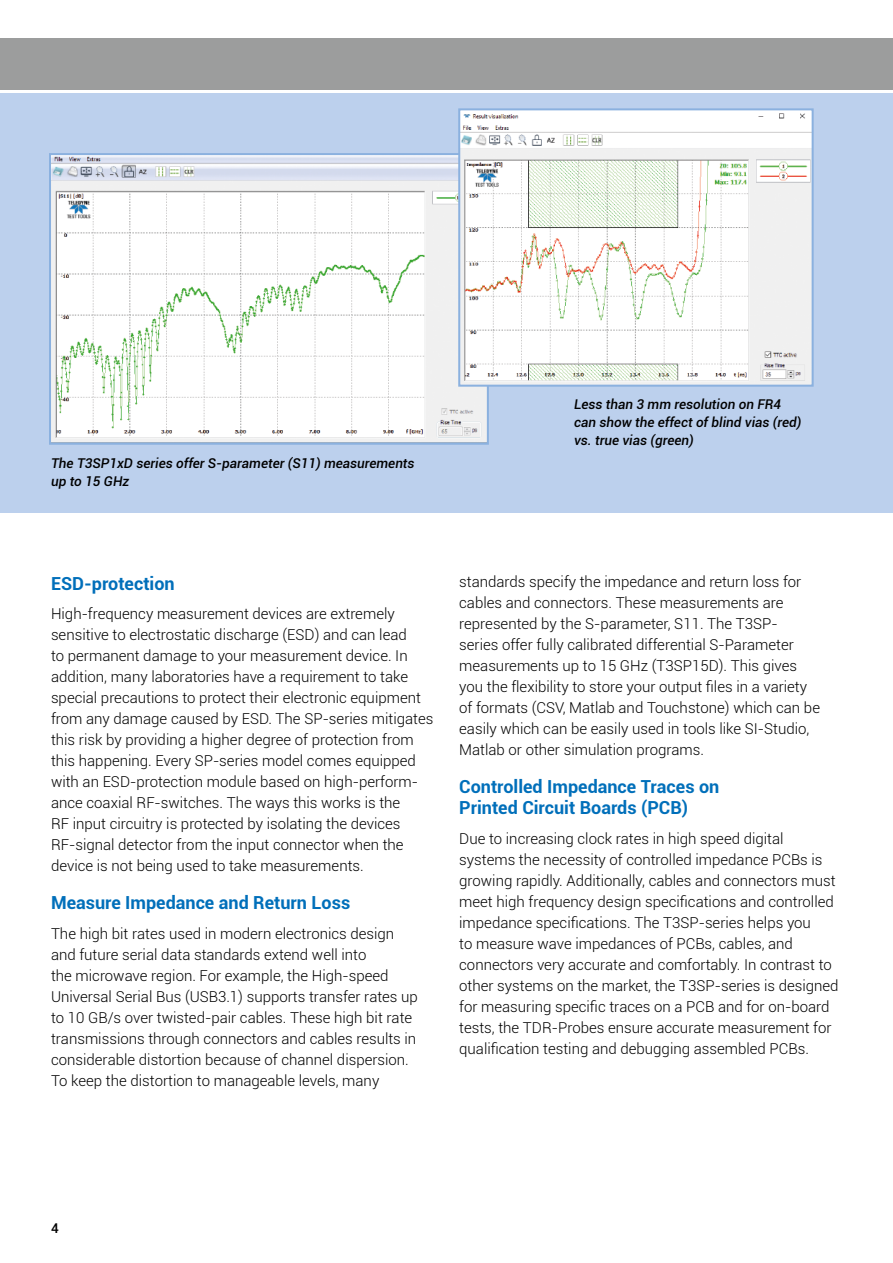
<style>
.page{position:relative;width:893px;height:1263px;background:#fff}
.page>*{position:absolute;margin:0;border:0;box-sizing:border-box;transform-origin:0 0}
.t1{font:700 18px/21px "Roboto";color:#006fba}
.t2{font:300 15px/21px "Roboto";color:#000}
.t3{font:italic 500 13.5px/18px "Roboto";color:#000}
.t4{font:500 13.5px "Roboto";color:#000}
</style>
<div class="page">
<div style="left:0;top:94px;width:893px;height:419px;background:#bcd0ed"></div>
<svg style="left:49px;top:153px;width:440px;height:292px;background:#f1f4f4"></svg>
<img style="left:461px;top:111px;width:350px;height:273px">
<div style="left:458px;top:108px;width:356px;height:279px;border:2px solid #8bb1df"></div>
<div style="left:0;top:38px;width:893px;height:51px;background:#9c9d9d"></div>
<p class="t3" style="left:51px;top:453px;width:365px">The T3SP1xD series offer S-parameter (S11) measurements up to 15 GHz</p>
<p class="t3" style="left:574px;top:395px;width:229px">Less than 3 mm resolution on FR4 can show the effect of blind vias (red) vs. true vias (green)</p>
<p class="t1" style="left:51px;top:572px;width:125px">ESD-protection</p>
<p class="t2" style="left:51px;top:603px;width:384px">High-frequency measurement devices are extremely sensitive to electrostatic discharge (ESD) and can lead<br>to permanent damage to your measurement device. In addition, many laboratories have a requirement to take special precautions to protect their electronic equipment from any damage caused by ESD. The SP-series mitigates this risk by providing a higher degree of protection from this happening. Every SP-series model comes equipped with an ESD-protection module based on high-perform&shy;ance coaxial RF-switches. The ways this works is the<br>RF input circuitry is protected by isolating the devices RF-signal detector from the input connector when the device is not being used to take measurements.</p>
<p class="t1" style="left:51px;top:891px;width:301px">Measure Impedance and Return Loss</p>
<p class="t2" style="left:51px;top:922px;width:368px">The high bit rates used in modern electronics design and future serial data standards extend well into<br>the microwave region. For example, the High-speed Universal Serial Bus (USB3.1) supports transfer rates up to 10 GB/s over twisted-pair cables. These high bit rate transmissions through connectors and cables results in considerable distortion because of channel dispersion.<br>To keep the distortion to manageable levels, many</p>
<p class="t2" style="left:459px;top:571px;width:362px">standards specify the impedance and return loss for cables and connectors. These measurements are represented by the S-parameter, S11. The T3SP&shy;series offer fully calibrated differential S-Parameter measurements up to 15 GHz (T3SP15D). This gives you the flexibility to store your output files in a variety of formats (CSV, Matlab and Touchstone) which can be easily which can be easily used in tools like SI-Studio, Matlab or other simulation programs.</p>
<p class="t1" style="left:459px;top:776px;width:262px">Controlled Impedance Traces on<br>Printed Circuit Boards (PCB)</p>
<p class="t2" style="left:459px;top:827px;width:381px">Due to increasing clock rates in high speed digital systems the necessity of controlled impedance PCBs is growing rapidly. Additionally, cables and connectors must meet high frequency design specifications and controlled impedance specifications. The T3SP-series helps you<br>to measure wave impedances of PCBs, cables, and connectors very accurate and comfortably. In contrast to other systems on the market, the T3SP-series is designed for measuring specific traces on a PCB and for on-board tests, the TDR-Probes ensure accurate measurement for qualification testing and debugging assembled PCBs.</p>
<p class="t4" style="left:51px;top:1219px;width:9px">4</p>
</div>
